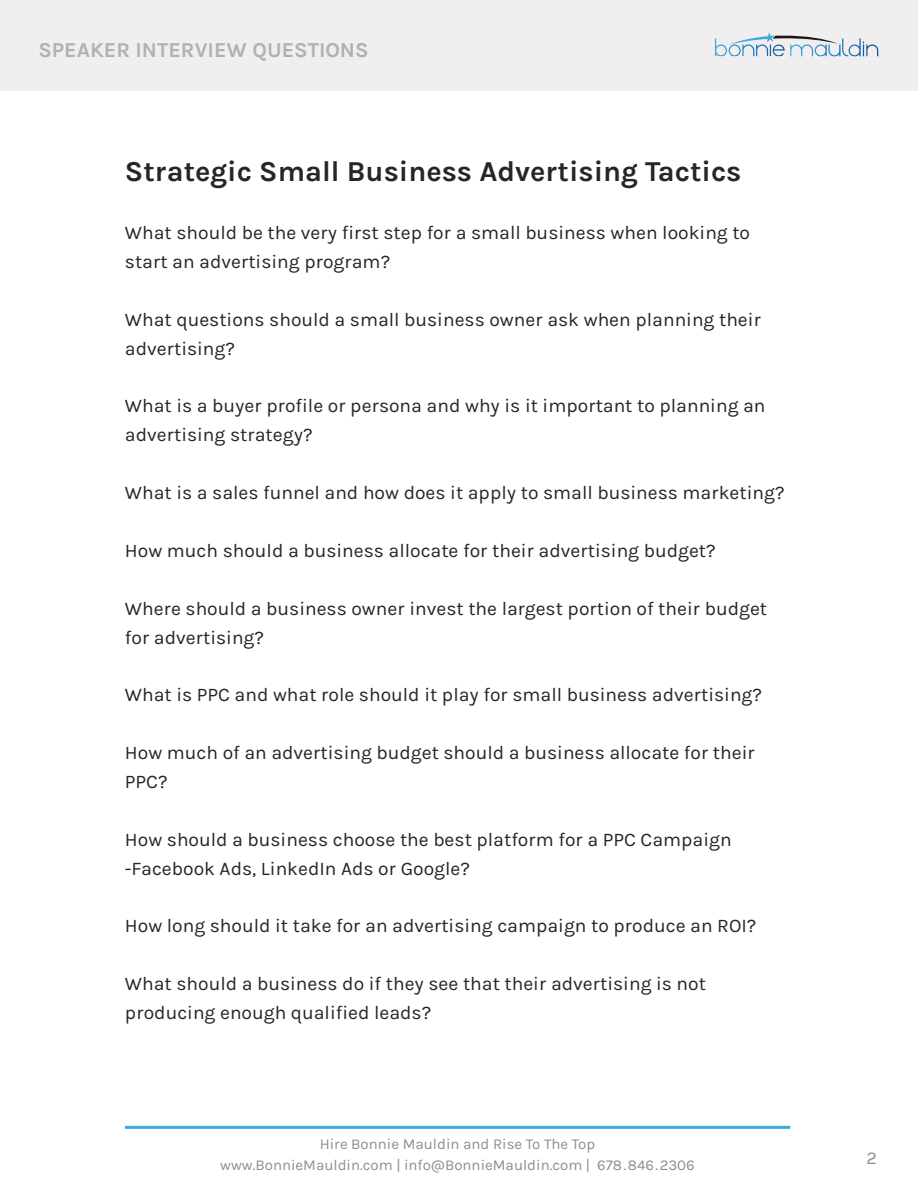
<style>
.page{position:relative;width:918px;height:1188px;background:#fff}
.page>*{position:absolute;margin:0;border:0;box-sizing:border-box;transform-origin:0 0}
.t1{font:700 28.95px "Karla";color:#252626}
.t2{font:700 21.3px "Karla";color:#b1b0b7}
.t3{font:19.2px/29px "Karla";color:#252626}
.t4{font:18px "Karla";color:#8e8e8f}
.t5{font:15px "Karla";color:#8e8e8f}
</style>
<div class="page">
<div style="left:0;top:0;width:918px;height:90px;background:#f1eeef"></div>
<svg style="left:755px;top:32px;width:60px;height:7px"></svg>
<img style="left:790px;top:38px;width:88px;height:19px">
<img style="left:715px;top:38px;width:70px;height:19px">
<hr style="left:125px;top:1126px;width:665px;height:3px;background:#40a9df">
<p class="t2" style="left:38px;top:37px;width:332px">SPEAKER INTERVIEW QUESTIONS</p>
<h1 class="t1" style="left:125px;top:155px;width:618px">Strategic Small Business Advertising Tactics</h1>
<p class="t3" style="left:125px;top:219px;width:627px">What should be the very first step for a small business when looking to start an advertising program?</p>
<p class="t3" style="left:125px;top:305px;width:638px">What questions should a small business owner ask when planning their advertising?</p>
<p class="t3" style="left:125px;top:392px;width:642px">What is a buyer profile or persona and why is it important to planning an advertising strategy?</p>
<p class="t3" style="left:125px;top:479px;width:661px">What is a sales funnel and how does it apply to small business marketing?</p>
<p class="t3" style="left:125px;top:536px;width:592px">How much should a business allocate for their advertising budget?</p>
<p class="t3" style="left:125px;top:594px;width:644px">Where should a business owner invest the largest portion of their budget for advertising?</p>
<p class="t3" style="left:125px;top:681px;width:639px">What is PPC and what role should it play for small business advertising?</p>
<p class="t3" style="left:125px;top:739px;width:631px">How much of an advertising budget should a business allocate for their<br>PPC?</p>
<p class="t3" style="left:125px;top:825px;width:608px">How should a business choose the best platform for a PPC Campaign -Facebook Ads, LinkedIn Ads or Google?</p>
<p class="t3" style="left:125px;top:912px;width:633px">How long should it take for an advertising campaign to produce an ROI?</p>
<p class="t3" style="left:125px;top:970px;width:583px">What should a business do if they see that their advertising is not producing enough qualified leads?</p>
<p class="t5" style="left:320px;top:1136px;width:277px">Hire Bonnie Mauldin and Rise To The Top</p>
<p class="t5" style="left:220px;top:1157px;width:476px">www.BonnieMauldin.com | info@BonnieMauldin.com | 678.846.2306</p>
<p class="t4" style="left:867px;top:1148px;width:12px">2</p>
</div>
